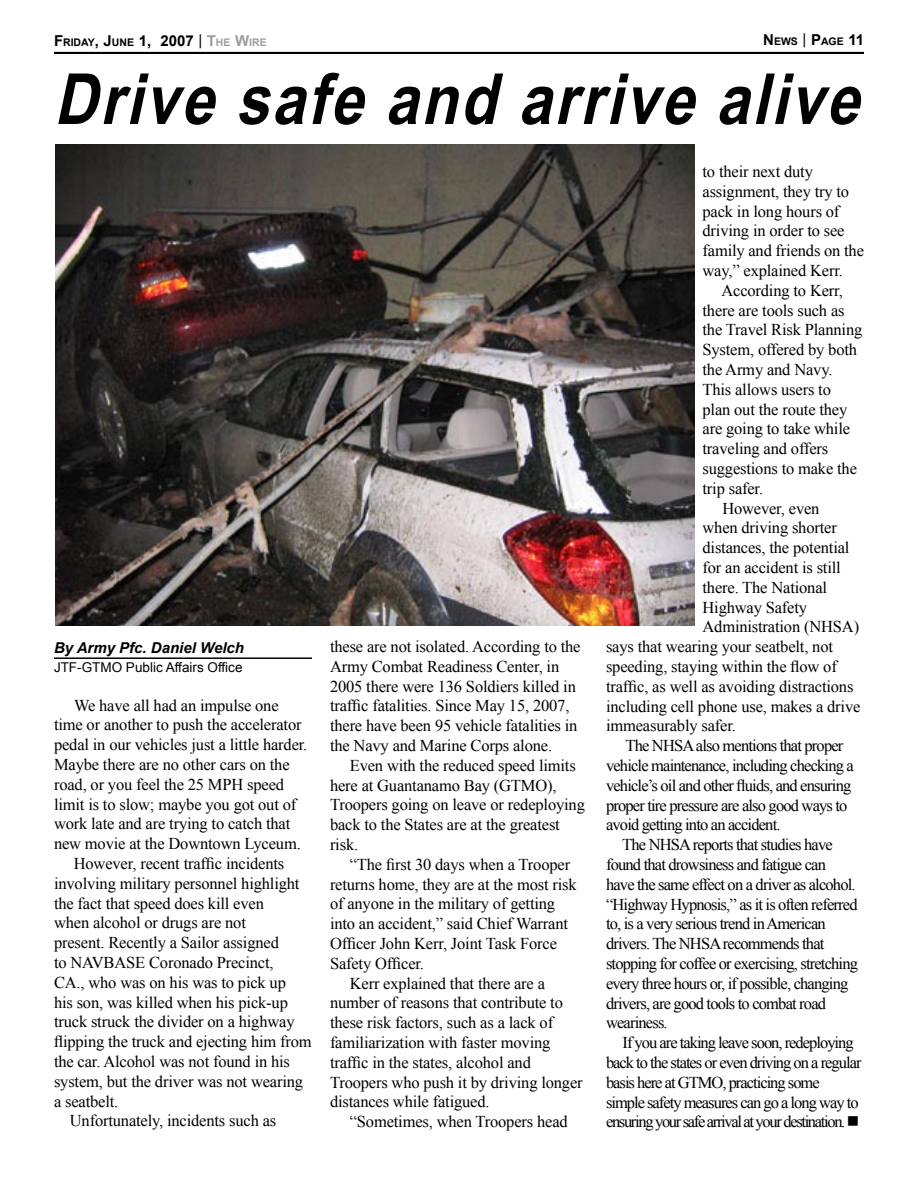
<style>
.page{position:relative;width:918px;height:1188px;background:#fff}
.page>*{position:absolute;margin:0;border:0;box-sizing:border-box;transform-origin:0 0}
.Body_Text_stories{font:italic 700 70.5px "Arial";color:#000;scale:.85 1}
.Body_Text_stories-2{font:16.5px/19.8px "Times New Roman";letter-spacing:-.01em;color:#000}
.Body_Text_stories-3{font:16.5px/19.8px "Times New Roman";letter-spacing:-.05em;color:#000}
.Body_Text_stories-4{font:16.5px/19.8px "Times New Roman";letter-spacing:-.06em;color:#000}
.t1{font:700 15px "Arial";color:#000}
.By_line_name{font:italic 700 15px "Arial";color:#000}
.By_line_office{font:13.5px "Arial";color:#000}
.t2{font:700 10.5px "Arial";color:#000}
.s1{font-size:10.5px}
.s2{font-weight:400}
.s3{color:#9d9d9d}
.s4{font-size:10.5px;color:#9d9d9d}
.s5{font-size:15px}
.s6{font-weight:400;font-size:15px}
</style>
<div class="page">
<hr style="left:54px;top:52px;width:810px;height:2px;background:#000">
<hr style="left:54px;top:657px;width:258px;height:2px;background:#000">
<img style="left:55px;top:145px;width:640px;height:481px">
<p class="t1" style="left:54px;top:30px;width:214px">F<span class="s1">RIDAY</span>, J<span class="s1">UNE</span> 1, 2007 <span class="s2">|</span> <span class="s3">T</span><span class="s4">HE</span> <span class="s3">W</span><span class="s4">IRE</span></p>
<p class="t2" style="left:763px;top:34px;width:103px"><span class="s5">N</span>EWS <span class="s6">|</span> <span class="s5">P</span>AGE <span class="s5">11</span></p>
<p class="Body_Text_stories" style="left:54px;top:53px;width:973px">Drive safe and arrive alive</p>
<p class="By_line_name" style="left:54px;top:638px;width:192px">By Army Pfc. Daniel Welch</p>
<p class="By_line_office" style="left:54px;top:659px;width:190px">JTF-GTMO Public Affairs Office</p>
<p class="Body_Text_stories-2" style="left:54px;top:695px;width:255px;text-indent:20px">We have all had an impulse one time or another to push the accelerator pedal in our vehicles just a little harder.<br>Maybe there are no other cars on the road, or you feel the 25 MPH speed limit is to slow; maybe you got out of work late and are trying to catch that new movie at the Downtown Lyceum.</p>
<p class="Body_Text_stories-2" style="left:54px;top:853px;width:259px;text-indent:20px">However, recent traffic incidents involving military personnel highlight the fact that speed does kill even<br>when alcohol or drugs are not<br>present. Recently a Sailor assigned<br>to NAVBASE Coronado Precinct,<br>CA., who was on his was to pick up<br>his son, was killed when his pick-up truck struck the divider on a highway flipping the truck and ejecting him from the car. Alcohol was not found in his system, but the driver was not wearing a seatbelt.</p>
<p class="Body_Text_stories-2" style="left:70px;top:1111px;width:208px">Unfortunately, incidents such as</p>
<p class="Body_Text_stories-2" style="left:330px;top:636px;width:252px">these are not isolated. According to the Army Combat Readiness Center, in 2005 there were 136 Soldiers killed in traffic fatalities. Since May 15, 2007, there have been 95 vehicle fatalities in the Navy and Marine Corps alone.</p>
<p class="Body_Text_stories-2" style="left:330px;top:755px;width:256px;text-indent:20px">Even with the reduced speed limits here at Guantanamo Bay (GTMO),<br>Troopers going on leave or redeploying back to the States are at the greatest risk.</p>
<p class="Body_Text_stories-2" style="left:330px;top:854px;width:248px;text-indent:20px">“The first 30 days when a Trooper returns home, they are at the most risk of anyone in the military of getting into an accident,” said Chief Warrant<br>Officer John Kerr, Joint Task Force<br>Safety Officer.</p>
<p class="Body_Text_stories-2" style="left:330px;top:973px;width:254px;text-indent:20px">Kerr explained that there are a number of reasons that contribute to these risk factors, such as a lack of familiarization with faster moving traffic in the states, alcohol and Troopers who push it by driving longer distances while fatigued.</p>
<p class="Body_Text_stories-2" style="left:350px;top:1111px;width:219px">“Sometimes, when Troopers head</p>
<p class="Body_Text_stories-2" style="left:703px;top:161px;width:163px">to their next duty assignment, they try to pack in long hours of driving in order to see family and friends on the way,” explained Kerr.</p>
<p class="Body_Text_stories-2" style="left:703px;top:280px;width:161px;text-indent:19px">According to Kerr, there are tools such as the Travel Risk Planning<br>System, offered by both the Army and Navy.<br>This allows users to plan out the route they are going to take while traveling and offers suggestions to make the trip safer.</p>
<p class="Body_Text_stories-2" style="left:722px;top:498px;width:99px">However, even</p>
<p class="Body_Text_stories-2" style="left:703px;top:518px;width:136px">when driving shorter</p>
<p class="Body_Text_stories-2" style="left:703px;top:538px;width:148px">distances, the potential</p>
<p class="Body_Text_stories-2" style="left:703px;top:557px;width:140px">for an accident is still</p>
<p class="Body_Text_stories-2" style="left:703px;top:577px;width:126px">there. The National</p>
<p class="Body_Text_stories-2" style="left:703px;top:597px;width:106px">Highway Safety</p>
<p class="Body_Text_stories-2" style="left:703px;top:617px;width:158px">Administration (NHSA)</p>
<p class="Body_Text_stories-2" style="left:606px;top:637px;width:229px">says that wearing your seatbelt, not</p>
<p class="Body_Text_stories-2" style="left:606px;top:656px;width:232px">speeding, staying within the flow of</p>
<p class="Body_Text_stories-2" style="left:606px;top:676px;width:249px">traffic, as well as avoiding distractions</p>
<p class="Body_Text_stories-2" style="left:606px;top:696px;width:256px">including cell phone use, makes a drive</p>
<p class="Body_Text_stories-2" style="left:606px;top:716px;width:131px">immeasurably safer.</p>
<p class="Body_Text_stories-3" style="left:606px;top:736px;width:249px;text-indent:20px">The NHSA also mentions that proper vehicle maintenance, including checking a vehicle’s oil and other fluids, and ensuring proper tire pressure are also good ways to avoid getting into an accident.</p>
<p class="Body_Text_stories-3" style="left:606px;top:835px;width:254px;text-indent:16px">The NHSA reports that studies have found that drowsiness and fatigue can have the same effect on a driver as alcohol. “Highway Hypnosis,” as it is often referred to, is a very serious trend in American drivers. The NHSA recommends that stopping for coffee or exercising, stretching every three hours or, if possible, changing drivers, are good tools to combat road weariness.</p>
<p class="Body_Text_stories-4" style="left:606px;top:1033px;width:257px;text-indent:16px">If you are taking leave soon, redeploying back to the states or even driving on a regular basis here at GTMO, practicing some simple safety measures can go a long way to ensuring your safe arrival at your destination. ■</p>
</div>
